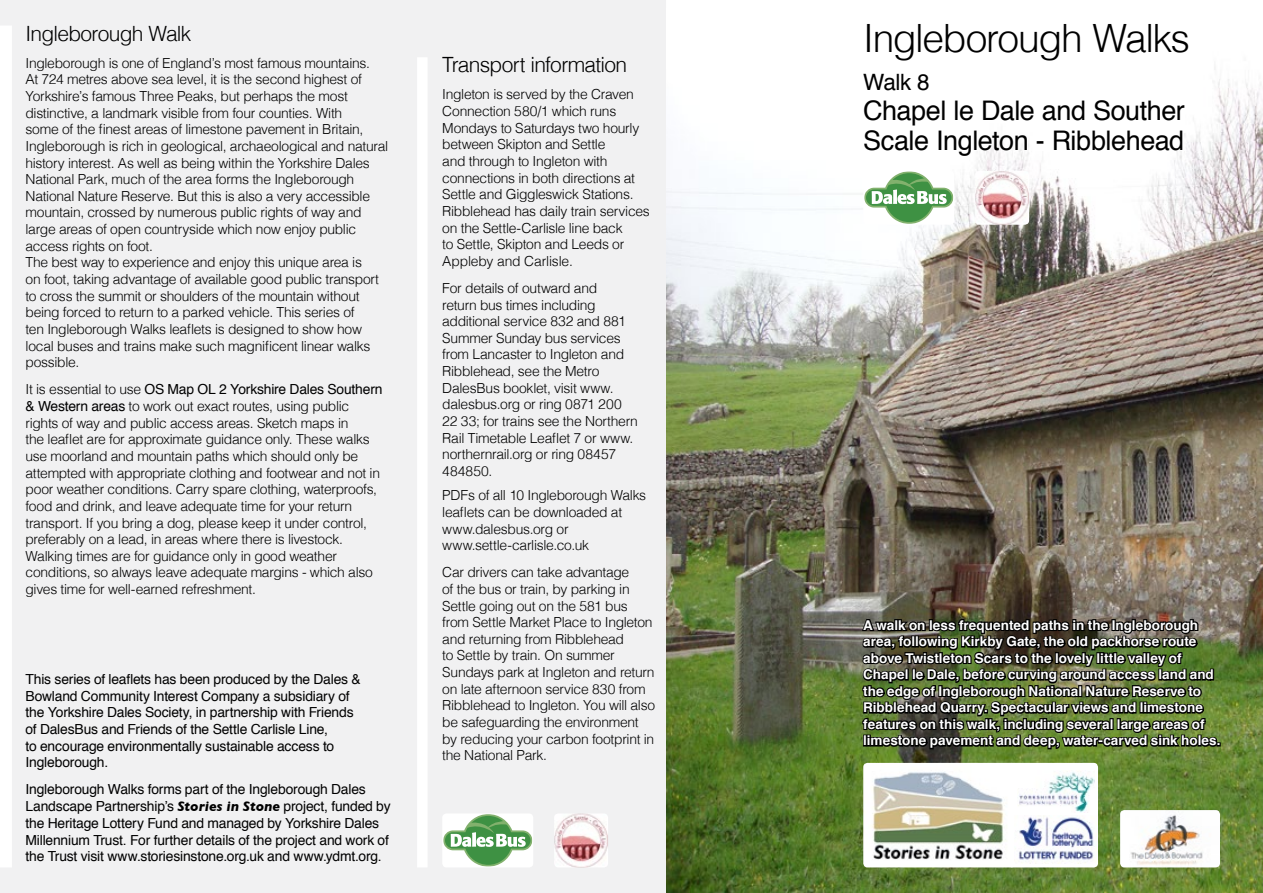
<style>
.page{position:relative;width:1263px;height:893px;background:#fff}
.page>*{position:absolute;margin:0;border:0;box-sizing:border-box;transform-origin:0 0}
.t1{font:300 39px "Helvetica";letter-spacing:-.035em;color:#000}
.t2{font:27px/30px "Helvetica";letter-spacing:-.015em;color:#000}
.t3{font:22.5px "Helvetica";color:#000}
.t4{font:300 21px "Helvetica";letter-spacing:-.035em;color:#000}
.t5{font:300 13.8px/16.6px "Helvetica";letter-spacing:-.02em;color:#000}
.t6{font:13.8px/16.6px "Helvetica";letter-spacing:-.015em;color:#000}
.t7{font:700 13.5px/16.5px "Helvetica";color:#fff}
.s1{font-weight:400}
.s2{font-family:"Gill Sans";font-weight:700;font-style:italic}
</style>
<div class="page">
<img style="left:666px;top:67px;width:597px;height:826px">
<div style="left:0;top:0;width:666px;height:893px;background:#f1f1f2"></div>
<div style="left:0;top:26px;width:12px;height:841px;background:#fff"></div>
<div style="left:442px;top:813px;width:91px;height:54px;background:#fff;border-radius:4px"></div>
<svg style="left:443px;top:814px;width:89px;height:53px"></svg>
<img style="left:554px;top:813px;width:54px;height:54px">
<div style="left:417px;top:57px;width:11px;height:810px;background:#fff"></div>
<svg style="left:862px;top:67px;width:328px;height:90px"></svg>
<div style="left:863px;top:171px;width:91px;height:54px;background:#fff;border-radius:4px"></div>
<svg style="left:864px;top:171px;width:89px;height:53px"></svg>
<img style="left:975px;top:171px;width:54px;height:54px">
<img style="left:861px;top:614px;width:360px;height:253px">
<img style="left:1017px;top:770px;width:77px;height:42px">
<img style="left:863px;top:763px;width:149px;height:104px">
<h3 class="t4" style="left:26px;top:15px;width:167px">Ingleborough Walk</h3>
<p class="t5" style="left:26px;top:53px;width:364px">Ingleborough is one of England’s most famous mountains.<br>At 724 metres above sea level, it is the second highest of Yorkshire’s famous Three Peaks, but perhaps the most distinctive, a landmark visible from four counties. With<br>some of the finest areas of limestone pavement in Britain, Ingleborough is rich in geological, archaeological and natural history interest. As well as being within the Yorkshire Dales National Park, much of the area forms the Ingleborough National Nature Reserve. But this is also a very accessible mountain, crossed by numerous public rights of way and large areas of open countryside which now enjoy public access rights on foot.<br>The best way to experience and enjoy this unique area is<br>on foot, taking advantage of available good public transport to cross the summit or shoulders of the mountain without being forced to return to a parked vehicle. This series of<br>ten Ingleborough Walks leaflets is designed to show how local buses and trains make such magnificent linear walks possible.</p>
<p class="t5" style="left:26px;top:380px;width:358px">It is essential to use <span class="s1">OS Map OL 2 Yorkshire Dales Southern &amp; Western areas</span> to work out exact routes, using public rights of way and public access areas. Sketch maps in<br>the leaflet are for approximate guidance only. These walks use moorland and mountain paths which should only be attempted with appropriate clothing and footwear and not in poor weather conditions. Carry spare clothing, waterproofs, food and drink, and leave adequate time for your return transport. If you bring a dog, please keep it under control, preferably on a lead, in areas where there is livestock.<br>Walking times are for guidance only in good weather conditions, so always leave adequate margins - which also gives time for well-earned refreshment.</p>
<p class="t6" style="left:26px;top:671px;width:337px">This series of leaflets has been produced by the Dales &amp; Bowland Community Interest Company a subsidiary of the Yorkshire Dales Society, in partnership with Friends of DalesBus and Friends of the Settle Carlisle Line,<br>to encourage environmentally sustainable access to Ingleborough.</p>
<p class="t6" style="left:26px;top:782px;width:367px">Ingleborough Walks forms part of the Ingleborough Dales Landscape Partnership’s <span class="s2">Stories in Stone</span> project, funded by the Heritage Lottery Fund and managed by Yorkshire Dales Millennium Trust. For further details of the project and work of the Trust visit www.storiesinstone.org.uk and www.ydmt.org.</p>
<h3 class="t4" style="left:442px;top:47px;width:187px">Transport information</h3>
<p class="t5" style="left:442px;top:85px;width:209px">Ingleton is served by the Craven<br>Connection 580/1 which runs<br>Mondays to Saturdays two hourly between Skipton and Settle<br>and through to Ingleton with connections in both directions at<br>Settle and Giggleswick Stations.<br>Ribblehead has daily train services on the Settle-Carlisle line back<br>to Settle, Skipton and Leeds or<br>Appleby and Carlisle.</p>
<p class="t5" style="left:442px;top:279px;width:197px">For details of outward and<br>return bus times including additional service 832 and 881<br>Summer Sunday bus services from Lancaster to Ingleton and<br>Ribblehead, see the Metro<br>DalesBus booklet, visit www. dalesbus.org or ring 0871 200<br>22 33; for trains see the Northern<br>Rail Timetable Leaflet 7 or www. northernrail.org or ring 08457<br>484850.</p>
<p class="t5" style="left:442px;top:486px;width:205px">PDFs of all 10 Ingleborough Walks leaflets can be downloaded at www.dalesbus.org or www.settle-carlisle.co.uk</p>
<p class="t5" style="left:442px;top:563px;width:214px">Car drivers can take advantage<br>of the bus or train, by parking in<br>Settle going out on the 581 bus from Settle Market Place to Ingleton and returning from Ribblehead<br>to Settle by train. On summer<br>Sundays park at Ingleton and return on late afternoon service 830 from<br>Ribblehead to Ingleton. You will also be safeguarding the environment by reducing your carbon footprint in the National Park.</p>
<h1 class="t1" style="left:863px;top:5px;width:328px">Ingleborough Walks</h1>
<h3 class="t3" style="left:863px;top:65px;width:68px">Walk 8</h3>
<h2 class="t2" style="left:863px;top:96px;width:323px">Chapel le Dale and Souther<br>Scale Ingleton - Ribblehead</h2>
<p class="t7" style="left:863px;top:617px;width:359px">A walk on less frequented paths in the Ingleborough area, following Kirkby Gate, the old packhorse route above Twistleton Scars to the lovely little valley of Chapel le Dale, before curving around access land and the edge of Ingleborough National Nature Reserve to Ribblehead Quarry. Spectacular views and limestone features on this walk, including several large areas of limestone pavement and deep, water-carved sink holes.</p>
</div>
